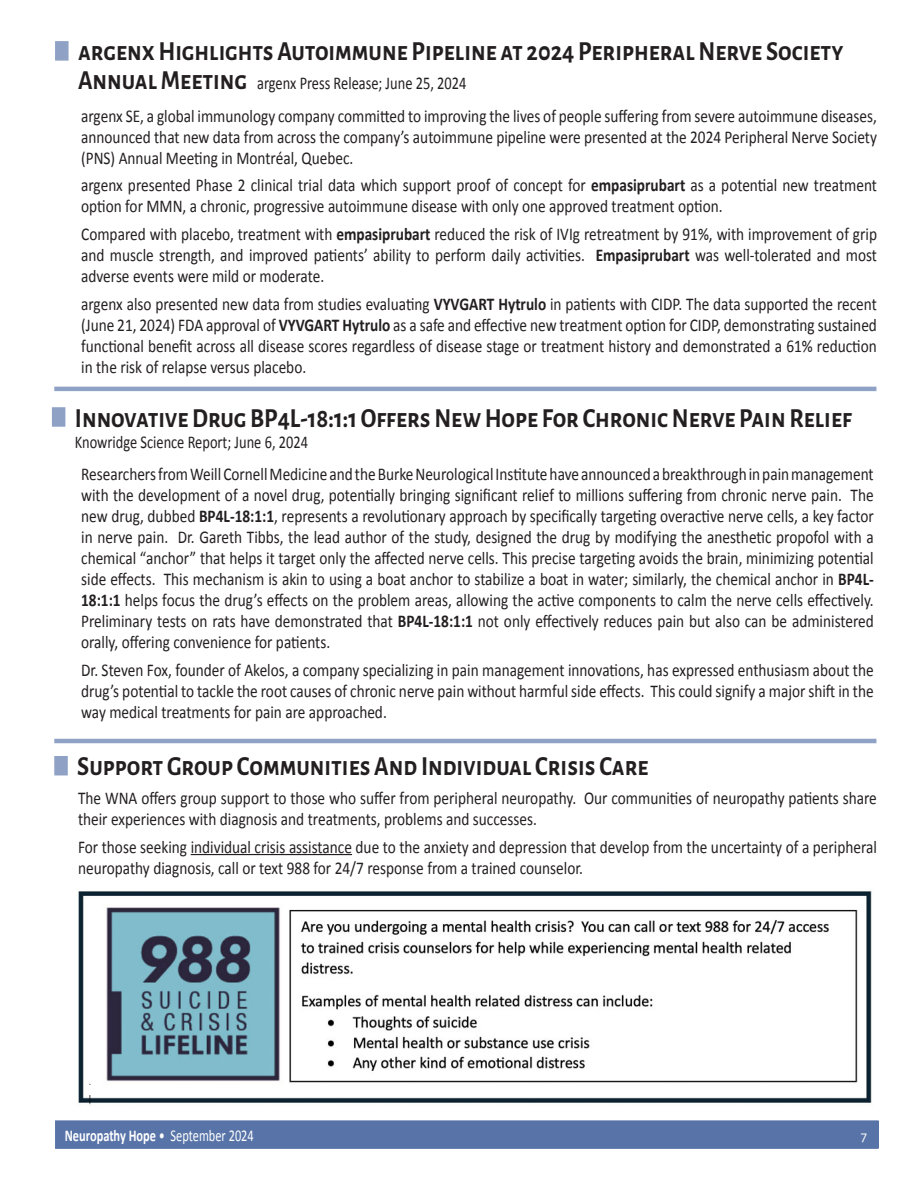
<style>
.page{position:relative;width:918px;height:1188px;background:#fff}
.page>*{position:absolute;margin:0;border:0;box-sizing:border-box;transform-origin:0 0}
.t1{font:700 27px "Alegreya Sans SC";color:#231f20;scale:.9 1}
.t2{font:18px/21px "Calibri";color:#231f20;text-align:justify;scale:.85 1}
.t3{font:18px "Calibri";color:#231f20;scale:.8 1}
.t4{font:700 16.5px "Calibri";color:#fff;scale:.75 1}
.Folio{font:15px "Alegreya Sans SC";color:#fff}
.s1{font-family:"Alegreya Sans SC";font-weight:700;font-size:27px}
.s2{font-weight:700}
.s3{font-weight:400}
</style>
<div class="page">
<div style="left:56px;top:1121px;width:823px;height:27px;background:#5773a8"></div>
<div style="left:55px;top:1120px;width:824px;height:29px;border:2px solid #5773a8"></div>
<hr style="left:54px;top:387px;width:822px;height:4px;background:#8fa2c5">
<div style="left:55px;top:41px;width:14px;height:20px;background:#8fa2c5;border:2px solid #8fa2c5"></div>
<div style="left:52px;top:407px;width:13px;height:20px;background:#8fa2c5;border:2px solid #8fa2c5"></div>
<hr style="left:191px;top:854px;width:161px;height:1px;background:#231f20">
<div style="left:54px;top:756px;width:14px;height:19px;background:#8fa2c5;border:2px solid #8fa2c5"></div>
<hr style="left:54px;top:739px;width:822px;height:4px;background:#8fa2c5">
<img style="left:78px;top:891px;width:794px;height:214px">
<div style="left:88px;top:1085px;width:11px;height:10px;background:#fff"></div>
<p class="t1" style="left:78px;top:32px;width:852px">argenx Highlights Autoimmune Pipeline at 2024 Peripheral Nerve Society</p>
<p class="t3" style="left:78px;top:72px;width:487px"><span class="s1">Annual Meeting</span> argenx Press Release; June 25, 2024</p>
<p class="t2" style="left:81px;top:104px;width:938px">argenx SE, a global immunology company committed to improving the lives of people suffering from severe autoimmune diseases, announced that new data from across the company’s autoimmune pipeline were presented at the 2024 Peripheral Nerve Society (PNS) Annual Meeting in Montréal, Quebec.</p>
<p class="t2" style="left:81px;top:174px;width:938px">argenx presented Phase 2 clinical trial data which support proof of concept for <span class="s2">empasiprubart</span> as a potential new treatment option for MMN, a chronic, progressive autoimmune disease with only one approved treatment option.</p>
<p class="t2" style="left:81px;top:223px;width:938px">Compared with placebo, treatment with <span class="s2">empasiprubart</span> reduced the risk of IVIg retreatment by 91%, with improvement of grip and muscle strength, and improved patients’ ability to perform daily activities. <span class="s2">Empasiprubart</span> was well-tolerated and most adverse events were mild or moderate.</p>
<p class="t2" style="left:81px;top:292px;width:938px">argenx also presented new data from studies evaluating <span class="s2">VYVGART Hytrulo</span> in patients with CIDP. The data supported the recent (June 21, 2024) FDA approval of <span class="s2">VYVGART Hytrulo</span> as a safe and effective new treatment option for CIDP, demonstrating sustained functional benefit across all disease scores regardless of disease stage or treatment history and demonstrated a 61% reduction in the risk of relapse versus placebo.</p>
<p class="t1" style="left:75px;top:398px;width:865px">Innovative Drug BP4L-18:1:1 Offers New Hope For Chronic Nerve Pain Relief</p>
<p class="t3" style="left:75px;top:431px;width:293px">Knowridge Science Report; June 6, 2024</p>
<p class="t2" style="left:81px;top:463px;width:934px">Researchers from Weill Cornell Medicine and the Burke Neurological Institute have announced a breakthrough in pain management with the development of a novel drug, potentially bringing significant relief to millions suffering from chronic nerve pain. The new drug, dubbed <span class="s2">BP4L-18:1:1</span>, represents a revolutionary approach by specifically targeting overactive nerve cells, a key factor in nerve pain. Dr. Gareth Tibbs, the lead author of the study, designed the drug by modifying the anesthetic propofol with a chemical “anchor” that helps it target only the affected nerve cells. This precise targeting avoids the brain, minimizing potential side effects. This mechanism is akin to using a boat anchor to stabilize a boat in water; similarly, the chemical anchor in <span class="s2">BP4L-18:1:1</span> helps focus the drug’s effects on the problem areas, allowing the active components to calm the nerve cells effectively.<br>Preliminary tests on rats have demonstrated that <span class="s2">BP4L-18:1:1</span> not only effectively reduces pain but also can be administered orally, offering convenience for patients.</p>
<p class="t2" style="left:81px;top:658px;width:934px">Dr. Steven Fox, founder of Akelos, a company specializing in pain management innovations, has expressed enthusiasm about the drug’s potential to tackle the root causes of chronic nerve pain without harmful side effects. This could signify a major shift in the way medical treatments for pain are approached.</p>
<p class="t1" style="left:77px;top:747px;width:636px">Support Group Communities And Individual Crisis Care</p>
<p class="t2" style="left:78px;top:786px;width:941px">The WNA offers group support to those who suffer from peripheral neuropathy. Our communities of neuropathy patients share their experiences with diagnosis and treatments, problems and successes.</p>
<p class="t2" style="left:78px;top:835px;width:941px">For those seeking individual crisis assistance due to the anxiety and depression that develop from the uncertainty of a peripheral neuropathy diagnosis, call or text 988 for 24/7 response from a trained counselor.</p>
<p class="t4" style="left:65px;top:1126px;width:254px">Neuropathy Hope <span class="s3">• September 2024</span></p>
<p class="Folio" style="left:861px;top:1125px;width:8px">7</p>
</div>
